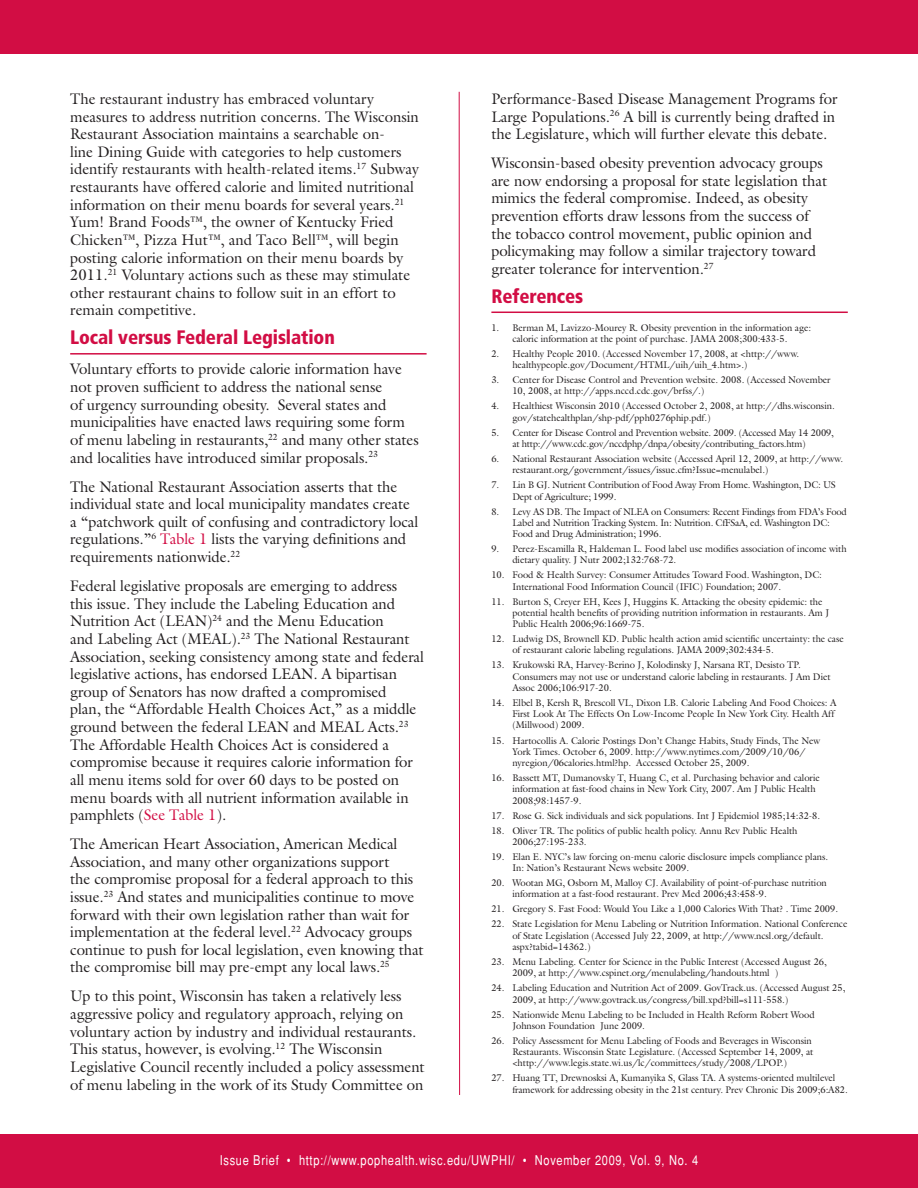
<style>
.page{position:relative;width:918px;height:1188px;background:#fff}
.page>*{position:absolute;margin:0;border:0;box-sizing:border-box;transform-origin:0 0}
.subheading{font:900 condensed 19.5px "Frutiger";letter-spacing:-.005em;color:#d20d44}
.body_text{font:15.3px/17.7px "Galliard";letter-spacing:-.005em;color:#231f20}
.t1{font:condensed 13.5px "Helvetica";letter-spacing:.05em;color:#fff}
.references{font:9.75px/11.2px "Galliard";letter-spacing:-.005em;color:#231f20}
.s1{color:#d20d44}
</style>
<div class="page">
<div style="left:0;top:1134px;width:918px;height:54px;background:#d20d44"></div>
<div style="left:0;top:0;width:918px;height:54px;background:#d20d44"></div>
<hr style="left:70px;top:353px;width:357px;height:2px;background:#d20d44">
<hr style="left:491px;top:312px;width:357px;height:1px;background:#d20d44">
<hr style="left:459px;top:92px;width:1px;height:1003px;background:#d20d44">
<p class="body_text" style="left:70px;top:90px;width:350px">The restaurant industry has embraced voluntary measures to address nutrition concerns. The Wisconsin Restaurant Association maintains a searchable on-<br>line Dining Guide with categories to help customers identify restaurants with health-related items.<sup>17</sup> Subway restaurants have offered calorie and limited nutritional information on their menu boards for several years.<sup>21<br></sup>Yum! Brand Foods™, the owner of Kentucky Fried Chicken™, Pizza Hut™, and Taco Bell™, will begin posting calorie information on their menu boards by 2011.<sup>21</sup> Voluntary actions such as these may stimulate other restaurant chains to follow suit in an effort to remain competitive.</p>
<p class="subheading" style="left:70px;top:326px;width:266px">Local versus Federal Legislation</p>
<p class="body_text" style="left:70px;top:360px;width:350px">Voluntary efforts to provide calorie information have not proven sufficient to address the national sense<br>of urgency surrounding obesity. Several states and municipalities have enacted laws requiring some form of menu labeling in restaurants,<sup>22</sup> and many other states and localities have introduced similar proposals.<sup>23</sup></p>
<p class="body_text" style="left:70px;top:477px;width:350px">The National Restaurant Association asserts that the individual state and local municipality mandates create a “patchwork quilt of confusing and contradictory local regulations.”<sup>6</sup> <span class="s1">Table 1</span> lists the varying definitions and requirements nationwide.<sup>22</sup></p>
<p class="body_text" style="left:70px;top:577px;width:355px">Federal legislative proposals are emerging to address<br>this issue. They include the Labeling Education and Nutrition Act (LEAN)<sup>24</sup> and the Menu Education<br>and Labeling Act (MEAL).<sup>23</sup> The National Restaurant Association, seeking consistency among state and federal legislative actions, has endorsed LEAN. A bipartisan group of Senators has now drafted a compromised<br>plan, the “Affordable Health Choices Act,” as a middle ground between the federal LEAN and MEAL Acts.<sup>23<br></sup>The Affordable Health Choices Act is considered a compromise because it requires calorie information for all menu items sold for over 60 days to be posted on menu boards with all nutrient information available in pamphlets (<span class="s1">See Table 1</span>).</p>
<p class="body_text" style="left:70px;top:835px;width:355px">The American Heart Association, American Medical Association, and many other organizations support<br>the compromise proposal for a federal approach to this issue.<sup>23</sup> And states and municipalities continue to move forward with their own legislation rather than wait for implementation at the federal level.<sup>22</sup> Advocacy groups continue to push for local legislation, even knowing that the compromise bill may pre-empt any local laws.<sup>25</sup></p>
<p class="body_text" style="left:70px;top:987px;width:356px">Up to this point, Wisconsin has taken a relatively less aggressive policy and regulatory approach, relying on voluntary action by industry and individual restaurants.<br>This status, however, is evolving.<sup>12</sup> The Wisconsin Legislative Council recently included a policy assessment of menu labeling in the work of its Study Committee on</p>
<p class="body_text" style="left:491px;top:90px;width:347px">Performance-Based Disease Management Programs for<br>Large Populations.<sup>26</sup> A bill is currently being drafted in the Legislature, which will further elevate this debate.</p>
<p class="body_text" style="left:491px;top:154px;width:337px">Wisconsin-based obesity prevention advocacy groups are now endorsing a proposal for state legislation that mimics the federal compromise. Indeed, as obesity prevention efforts draw lessons from the success of the tobacco control movement, public opinion and policymaking may follow a similar trajectory toward greater tolerance for intervention.<sup>27</sup></p>
<p class="subheading" style="left:491px;top:284px;width:93px">References</p>
<p class="references" style="left:491px;top:321px;width:321px;text-align:center">1. Berman M, Lavizzo-Mourey R. Obesity prevention in the information age: caloric information at the point of purchase. JAMA 2008;300:433-5.</p>
<p class="references" style="left:512px;top:348px;width:288px;text-indent:-21px">2. Healthy People 2010. (Accessed November 17, 2008, at &lt;http://www. healthypeople.gov/Document/HTML/uih/uih_4.htm&gt;.)</p>
<p class="references" style="left:512px;top:374px;width:320px;text-indent:-21px">3. Center for Disease Control and Prevention website. 2008. (Accessed November<br>10, 2008, at http://apps.nccd.cdc.gov/brfss/.)</p>
<p class="references" style="left:512px;top:400px;width:324px;text-indent:-21px">4. Healthiest Wisconsin 2010 (Accessed October 2, 2008, at http://dhs.wisconsin. gov/statehealthplan/shp-pdf/pph0276phip.pdf.)</p>
<p class="references" style="left:512px;top:427px;width:323px;text-indent:-21px">5. Center for Disease Control and Prevention website. 2009. (Accessed May 14 2009, at http://www.cdc.gov/nccdphp/dnpa/obesity/contributing_factors.htm)</p>
<p class="references" style="left:512px;top:453px;width:332px;text-indent:-21px">6. National Restaurant Association website (Accessed April 12, 2009, at http://www. restaurant.org/government/issues/issue.cfm?Issue=menulabel.)</p>
<p class="references" style="left:512px;top:479px;width:325px;text-indent:-21px">7. Lin B GJ. Nutrient Contribution of Food Away From Home. Washington, DC: US<br>Dept of Agriculture; 1999.</p>
<p class="references" style="left:512px;top:505px;width:336px;text-indent:-21px">8. Levy AS DB. The Impact of NLEA on Consumers: Recent Findings from FDA’s Food<br>Label and Nutrition Tracking System. In: Nutrition. CfFSaA, ed. Washington DC:<br>Food and Drug Administration; 1996.</p>
<p class="references" style="left:512px;top:543px;width:336px;text-indent:-21px">9. Perez-Escamilla R, Haldeman L. Food label use modifies association of income with dietary quality. J Nutr 2002;132:768-72.</p>
<p class="references" style="left:512px;top:569px;width:311px;text-indent:-21px">10. Food &amp; Health Survey: Consumer Attitudes Toward Food. Washington, DC:<br>International Food Information Council (IFIC) Foundation; 2007.</p>
<p class="references" style="left:512px;top:596px;width:318px;text-indent:-21px">11. Burton S, Creyer EH, Kees J, Huggins K. Attacking the obesity epidemic: the potential health benefits of providing nutrition information in restaurants. Am J<br>Public Health 2006;96:1669-75.</p>
<p class="references" style="left:512px;top:633px;width:333px;text-indent:-21px">12. Ludwig DS, Brownell KD. Public health action amid scientific uncertainty: the case of restaurant calorie labeling regulations. JAMA 2009;302:434-5.</p>
<p class="references" style="left:512px;top:659px;width:320px;text-indent:-21px">13. Krukowski RA, Harvey-Berino J, Kolodinsky J, Narsana RT, Desisto TP.<br>Consumers may not use or understand calorie labeling in restaurants. J Am Diet<br>Assoc 2006;106:917-20.</p>
<p class="references" style="left:512px;top:697px;width:326px;text-indent:-21px">14. Elbel B, Kersh R, Brescoll VL, Dixon LB. Calorie Labeling And Food Choices: A<br>First Look At The Effects On Low-Income People In New York City. Health Aff (Millwood) 2009.</p>
<p class="references" style="left:512px;top:734px;width:309px;text-indent:-21px">15. Hartocollis A. Calorie Postings Don’t Change Habits, Study Finds, The New<br>York Times. October 6, 2009. http://www.nytimes.com/2009/10/06/ nyregion/06calories.html?hp. Accessed October 25, 2009.</p>
<p class="references" style="left:512px;top:772px;width:309px;text-indent:-21px">16. Bassett MT, Dumanovsky T, Huang C, et al. Purchasing behavior and calorie information at fast-food chains in New York City, 2007. Am J Public Health<br>2008;98:1457-9.</p>
<p class="references" style="left:491px;top:809px;width:330px">17. Rose G. Sick individuals and sick populations. Int J Epidemiol 1985;14:32-8.</p>
<p class="references" style="left:512px;top:824px;width:287px;text-indent:-21px">18. Oliver TR. The politics of public health policy. Annu Rev Public Health<br>2006;27:195-233.</p>
<p class="references" style="left:512px;top:851px;width:317px;text-indent:-21px">19. Elan E. NYC’s law forcing on-menu calorie disclosure impels compliance plans.<br>In: Nation’s Restaurant News website 2009.</p>
<p class="references" style="left:512px;top:877px;width:316px;text-indent:-21px">20. Wootan MG, Osborn M, Malloy CJ. Availability of point-of-purchase nutrition information at a fast-food restaurant. Prev Med 2006;43:458-9.</p>
<p class="references" style="left:491px;top:903px;width:348px">21. Gregory S. Fast Food: Would You Like a 1,000 Calories With That? . Time 2009.</p>
<p class="references" style="left:512px;top:918px;width:337px;text-indent:-21px">22. State Legislation for Menu Labeling or Nutrition Information. National Conference of State Legislation (Accessed July 22, 2009, at http://www.ncsl.org/default. aspx?tabid=14362.)</p>
<p class="references" style="left:512px;top:956px;width:316px;text-indent:-21px">23. Menu Labeling. Center for Science in the Public Interest (Accessed August 26,<br>2009, at http://www.cspinet.org/menulabeling/handouts.html )</p>
<p class="references" style="left:512px;top:982px;width:335px;text-indent:-21px">24. Labeling Education and Nutrition Act of 2009. GovTrack.us. (Accessed August 25,<br>2009, at http://www.govtrack.us/congress/bill.xpd?bill=s111-558.)</p>
<p class="references" style="left:512px;top:1008px;width:304px;text-indent:-21px">25. Nationwide Menu Labeling to be Included in Health Reform Robert Wood<br>Johnson Foundation June 2009.</p>
<p class="references" style="left:512px;top:1035px;width:303px;text-indent:-21px">26. Policy Assessment for Menu Labeling of Foods and Beverages in Wisconsin<br>Restaurants. Wisconsin State Legislature. (Accessed September 14, 2009, at &lt;http://www.legis.state.wi.us/lc/committees/study/2008/LPOP.)</p>
<p class="references" style="left:512px;top:1072px;width:337px;text-indent:-21px">27. Huang TT, Drewnosksi A, Kumanyika S, Glass TA. A systems-oriented multilevel framework for addressing obesity in the 21st century. Prev Chronic Dis 2009;6:A82.</p>
<p class="t1" style="left:220px;top:1152px;width:480px">Issue Brief • http://www.pophealth.wisc.edu/UWPHI/ • November 2009, Vol. 9, No. 4</p>
</div>
